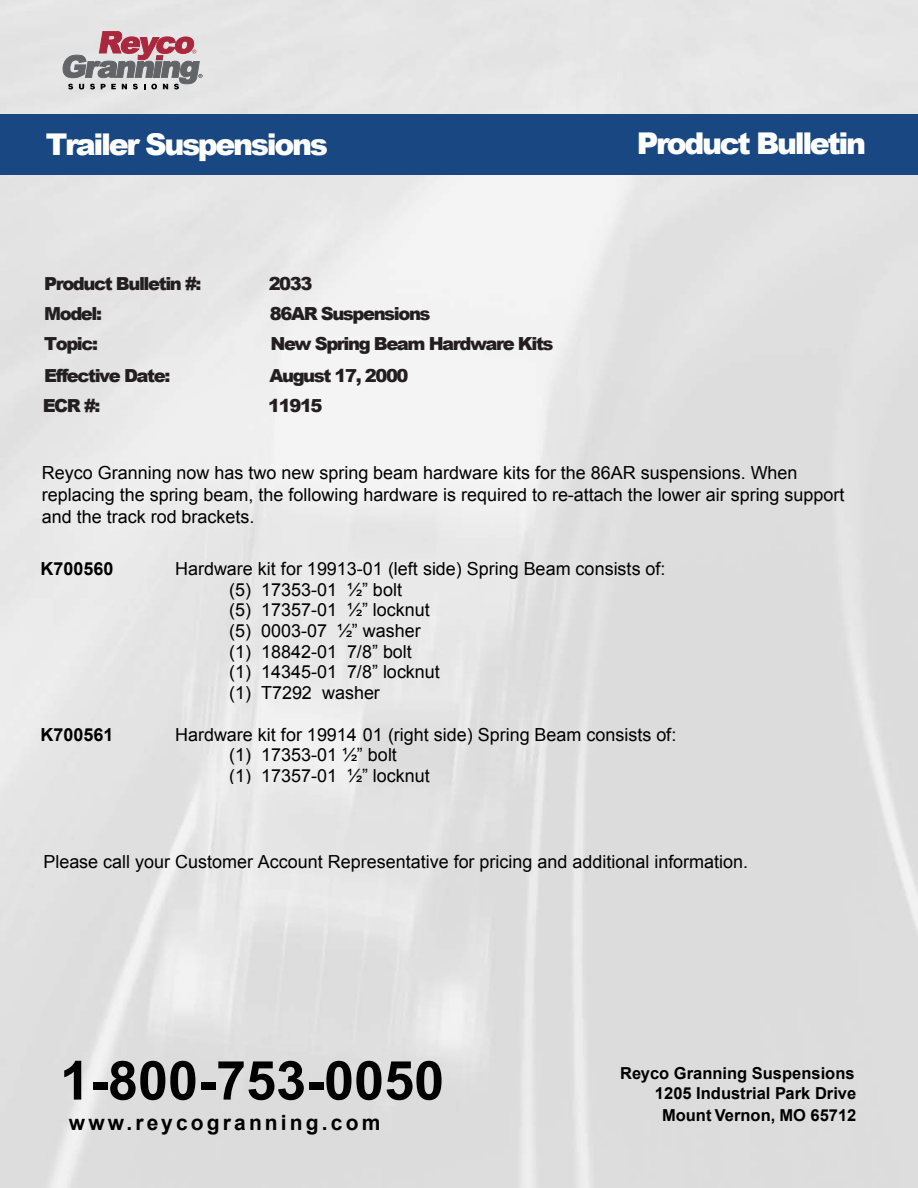
<style>
.page{position:relative;width:918px;height:1188px;background:#fff}
.page>*{position:absolute;margin:0;border:0;box-sizing:border-box;transform-origin:0 0}
.t1{font:700 54px "Arial";color:#000}
.t2{font:900 30px "Arial";letter-spacing:-.08em;color:#fff}
.t3{font:700 21px "Arial";letter-spacing:.15em;color:#000}
.t4{font:18px/20.7px "Arial";color:#000}
.t5{font:900 18px "Arial";letter-spacing:-.08em;color:#231f20}
.t6{font:700 18px "Arial";letter-spacing:.005em;color:#000}
.t7{font:700 16.5px/20.4px "Arial";color:#000;text-align:right}
</style>
<div class="page">
<img style="left:0;top:0;width:918px;height:1188px">
<svg style="left:63px;top:31px;width:139px;height:58px;background:#b39da1"></svg>
<div style="left:0;top:115px;width:918px;height:60px;background:#184781"></div>
<h2 class="t2" style="left:46px;top:123px;width:284px">Trailer Suspensions</h2>
<h2 class="t2" style="left:637px;top:121px;width:231px">Product Bulletin</h2>
<p class="t5" style="left:44px;top:271px;width:159px">Product Bulletin #:</p>
<p class="t5" style="left:269px;top:271px;width:45px">2033</p>
<p class="t5" style="left:44px;top:301px;width:59px">Model:</p>
<p class="t5" style="left:270px;top:301px;width:162px">86AR Suspensions</p>
<p class="t5" style="left:44px;top:331px;width:55px">Topic:</p>
<p class="t5" style="left:270px;top:331px;width:285px">New Spring Beam Hardware Kits</p>
<p class="t5" style="left:44px;top:362px;width:128px">Effective Date:</p>
<p class="t5" style="left:270px;top:362px;width:141px">August 17, 2000</p>
<p class="t5" style="left:43px;top:392px;width:59px">ECR #:</p>
<p class="t5" style="left:268px;top:392px;width:56px">11915</p>
<p class="t4" style="left:42px;top:462px;width:804px;line-height:21.6px">Reyco Granning now has two new spring beam hardware kits for the 86AR suspensions. When replacing the spring beam, the following hardware is required to re-attach the lower air spring support and the track rod brackets.</p>
<p class="t6" style="left:40px;top:557px;width:74px">K700560</p>
<p class="t4" style="left:229px;top:558px;width:438px;text-indent:-54px">Hardware kit for 19913-01 (left side) Spring Beam consists of: (5) 17353-01 ½” bolt<br>(5) 17357-01 ½” locknut<br>(5) 0003-07 ½” washer<br>(1) 18842-01 7/8” bolt<br>(1) 14345-01 7/8” locknut<br>(1) T7292 washer</p>
<p class="t6" style="left:40px;top:722px;width:74px">K700561</p>
<p class="t4" style="left:229px;top:724px;width:449px;text-indent:-54px">Hardware kit for 19914 01 (right side) Spring Beam consists of: (1) 17353-01 ½” bolt<br>(1) 17357-01 ½” locknut</p>
<p class="t4" style="left:229px;top:847px;width:188px">(1) T7292 7/8” washer</p>
<p class="t4" style="left:43px;top:851px;width:706px">Please call your Customer Account Representative for pricing and additional information.</p>
<h1 class="t1" style="left:60px;top:1045px;width:386px">1-800-753-0050</h1>
<p class="t3" style="left:69px;top:1108px;width:313px">www.reycogranning.com</p>
<p class="t7" style="left:620px;top:1063px;width:238px">Reyco Granning Suspensions<br>1205 Industrial Park Drive</p>
<p class="t7" style="left:662px;top:1106px;width:196px">Mount Vernon, MO 65712</p>
</div>
